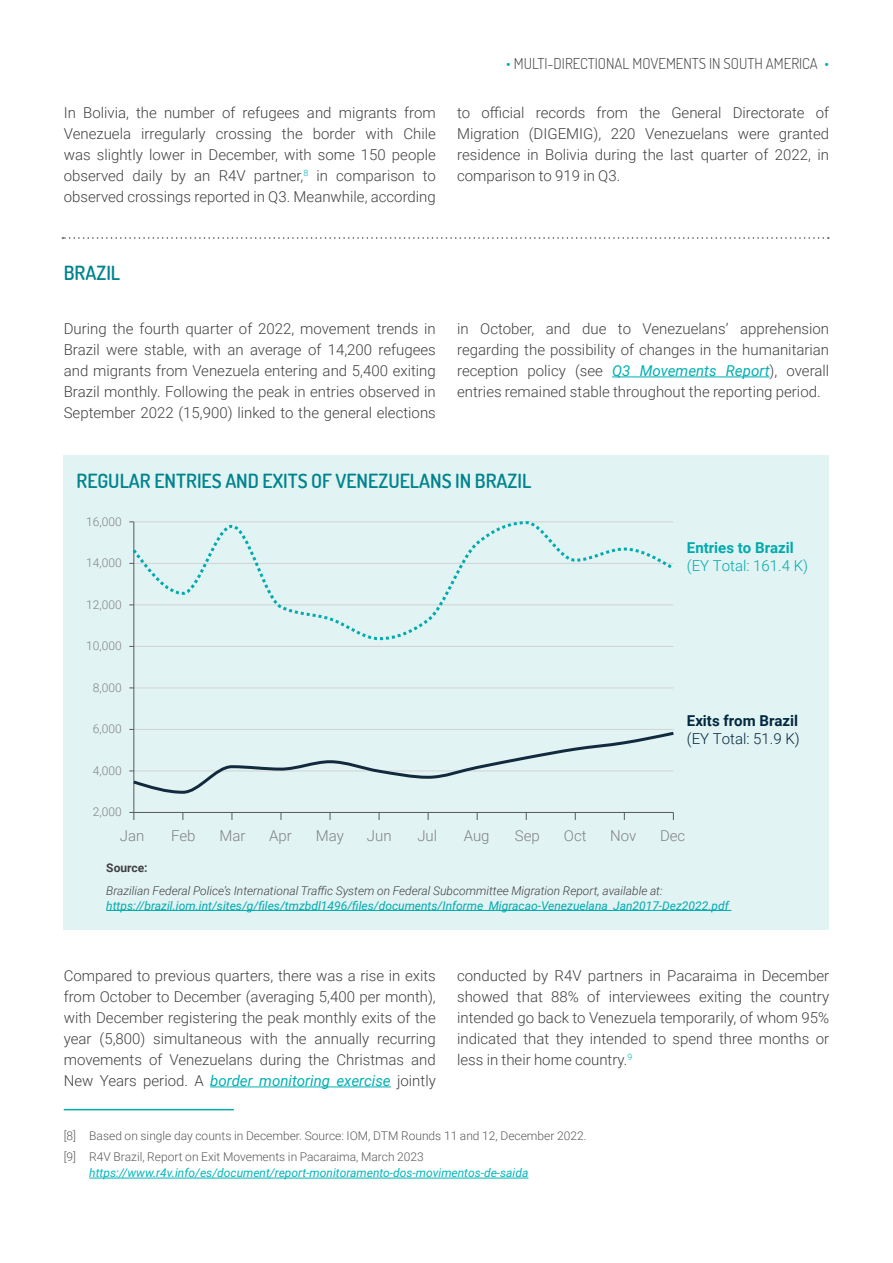
<style>
.page{position:relative;width:893px;height:1263px;background:#fff}
.page>*{position:absolute;margin:0;border:0;box-sizing:border-box;transform-origin:0 0}
.t1{font:600 19.5px "Dosis";color:#00848c}
.t2{font:300 15px/21px "Roboto";color:#414042;text-align:justify}
.t3{font:300 15px "Dosis";color:#414042}
.t4{font:300 15px "Roboto";color:#808285}
.t5{font:300 15px "Roboto";color:#00aaad}
.t6{font:700 15px "Roboto";color:#00aaad}
.t7{font:700 15px "Roboto";color:#02283f}
.t8{font:300 15px "Roboto";color:#02283f}
.t9{font:300 12px/20.7px "Roboto";color:#58595b}
.t10{font:italic 12px "Roboto";color:#00aaad}
.t11{font:italic 300 12px "Roboto";color:#414042}
.t12{font:italic 12px "Roboto";color:#00b6ba}
.t13{font:300 12px "Roboto";color:#808285}
.t14{font:700 12px "Roboto";color:#414042}
.s1{color:#00aaad}
.s2{font-weight:400;font-style:italic;color:#00b0b3}
</style>
<div class="page">
<div style="left:64px;top:455px;width:765px;height:475px;background:#e2f3f3"></div>
<hr style="left:134px;top:688px;width:539px;height:1px;background:#d1d3d4">
<hr style="left:134px;top:646px;width:539px;height:1px;background:#d1d3d4">
<hr style="left:133px;top:522px;width:1px;height:291px;background:#58595b">
<hr style="left:133px;top:812px;width:540px;height:1px;background:#58595b">
<svg style="left:130px;top:521px;width:544px;height:121px"></svg>
<svg style="left:129px;top:729px;width:545px;height:66px"></svg>
<hr style="left:64px;top:1109px;width:170px;height:1px;background:#00aaad">
<hr style="left:89px;top:1178px;width:439px;height:1px;background:#00b6ba">
<svg style="left:62px;top:237px;width:767px;height:2px"></svg>
<hr style="left:612px;top:377px;width:158px;height:1px;background:#00b0b3">
<hr style="left:106px;top:910px;width:625px;height:1px;background:#00aaad">
<hr style="left:210px;top:1086px;width:181px;height:1px;background:#00b0b3">
<p class="t3" style="left:506px;top:54px;width:324px"><span class="s1">•</span> MULTI-DIRECTIONAL MOVEMENTS IN SOUTH AMERICA <span class="s1">•</span></p>
<p class="t2" style="left:64px;top:101px;width:374px">In Bolivia, the number of refugees and migrants from Venezuela irregularly crossing the border with Chile was slightly lower in December, with some 150 people observed daily by an R4V partner,<sup>8</sup> in comparison to observed crossings reported in Q3. Meanwhile, according</p>
<p class="t2" style="left:457px;top:101px;width:374px">to official records from the General Directorate of Migration (DIGEMIG), 220 Venezuelans were granted residence in Bolivia during the last quarter of 2022, in comparison to 919 in Q3.</p>
<h1 class="t1" style="left:64px;top:260px;width:58px">BRAZIL</h1>
<p class="t2" style="left:64px;top:317px;width:374px">During the fourth quarter of 2022, movement trends in Brazil were stable, with an average of 14,200 refugees and migrants from Venezuela entering and 5,400 exiting Brazil monthly. Following the peak in entries observed in September 2022 (15,900) linked to the general elections</p>
<p class="t2" style="left:457px;top:317px;width:374px">in October, and due to Venezuelans’ apprehension regarding the possibility of changes in the humanitarian reception policy (see <span class="s2">Q3 Movements Report</span>), overall entries remained stable throughout the reporting period.</p>
<h1 class="t1" style="left:77px;top:468px;width:456px">REGULAR ENTRIES AND EXITS OF VENEZUELANS IN BRAZIL</h1>
<p class="t13" style="left:86px;top:513px;width:37px">16,000</p>
<p class="t13" style="left:86px;top:554px;width:37px">14,000</p>
<p class="t13" style="left:86px;top:596px;width:37px">12,000</p>
<p class="t13" style="left:86px;top:637px;width:37px">10,000</p>
<p class="t13" style="left:93px;top:679px;width:30px">8,000</p>
<p class="t13" style="left:93px;top:720px;width:30px">6,000</p>
<p class="t13" style="left:93px;top:762px;width:30px">4,000</p>
<p class="t13" style="left:93px;top:803px;width:30px">2,000</p>
<p class="t6" style="left:687px;top:537px;width:108px">Entries to Brazil</p>
<p class="t5" style="left:687px;top:555px;width:123px">(EY Total: 161.4 K)</p>
<p class="t7" style="left:687px;top:710px;width:113px">Exits from Brazil</p>
<p class="t8" style="left:687px;top:728px;width:114px">(EY Total: 51.9 K)</p>
<p class="t4" style="left:120px;top:825px;width:26px">Jan</p>
<p class="t4" style="left:171px;top:825px;width:26px">Feb</p>
<p class="t4" style="left:220px;top:825px;width:28px">Mar</p>
<p class="t4" style="left:269px;top:825px;width:24px">Apr</p>
<p class="t4" style="left:316px;top:825px;width:30px">May</p>
<p class="t4" style="left:367px;top:825px;width:26px">Jun</p>
<p class="t4" style="left:417px;top:825px;width:21px">Jul</p>
<p class="t4" style="left:464px;top:825px;width:27px">Aug</p>
<p class="t4" style="left:515px;top:825px;width:26px">Sep</p>
<p class="t4" style="left:564px;top:825px;width:24px">Oct</p>
<p class="t4" style="left:610px;top:825px;width:28px">Nov</p>
<p class="t4" style="left:660px;top:825px;width:27px">Dec</p>
<p class="t14" style="left:106px;top:859px;width:43px">Source:</p>
<p class="t11" style="left:106px;top:882px;width:558px">Brazilian Federal Police’s International Traffic System on Federal Subcommittee Migration Report, available at:</p>
<p class="t10" style="left:106px;top:897px;width:624px">https://brazil.iom.int/sites/g/files/tmzbdl1496/files/documents/Informe_Migracao-Venezuelana_Jan2017-Dez2022.pdf</p>
<p class="t2" style="left:64px;top:964px;width:374px">Compared to previous quarters, there was a rise in exits from October to December (averaging 5,400 per month), with December registering the peak monthly exits of the year (5,800) simultaneous with the annually recurring movements of Venezuelans during the Christmas and New Years period. A <span class="s2">border monitoring exercise</span> jointly</p>
<p class="t2" style="left:457px;top:964px;width:374px">conducted by R4V partners in Pacaraima in December showed that 88% of interviewees exiting the country intended go back to Venezuela temporarily, of whom 95% indicated that they intended to spend three months or less in their home country.<sup>9</sup></p>
<p class="t9" style="left:64px;top:1125px;width:524px">[8] Based on single day counts in December. Source: IOM, DTM Rounds 11 and 12, December 2022. [9] R4V Brazil, Report on Exit Movements in Pacaraima, March 2023</p>
<p class="t12" style="left:89px;top:1164px;width:441px">https://www.r4v.info/es/document/report-monitoramento-dos-movimentos-de-saida</p>
</div>
